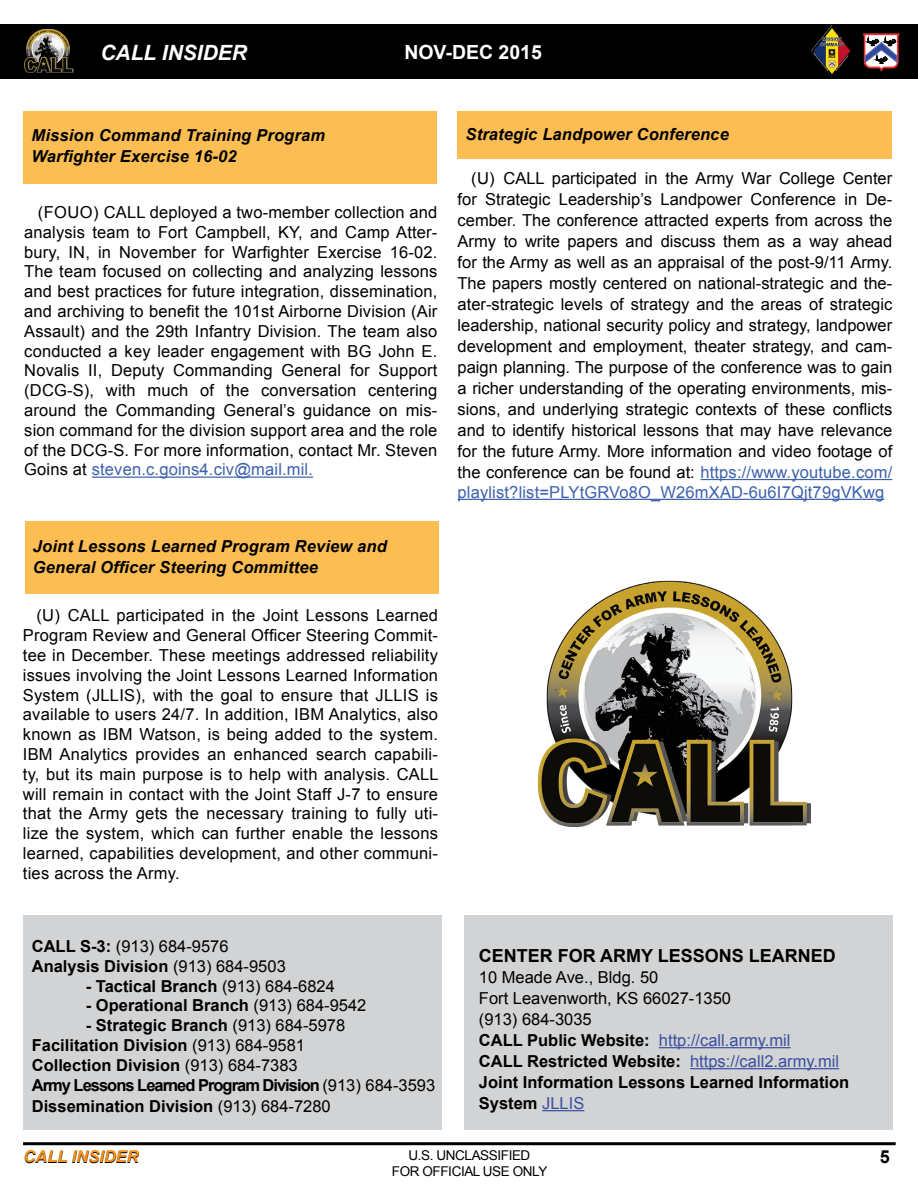
<style>
.page{position:relative;width:918px;height:1188px;background:#fff}
.page>*{position:absolute;margin:0;border:0;box-sizing:border-box;transform-origin:0 0}
.t1{font:italic 700 21px "Arial";color:#fff}
.t2{font:700 19.5px "Arial";color:#fff}
.t3{font:700 18px "Arial";color:#000}
.t4{font:16.5px/19.8px "Arial";letter-spacing:.01em;color:#000;text-align:justify}
.t5{font:700 16.5px/21px "Arial";color:#000}
.t6{font:italic 700 16.5px/21px "Arial";letter-spacing:.01em;color:#000}
.t7{font:13.5px/16.2px "Arial";letter-spacing:-.03em;color:#000;text-align:center}
.s1{color:#3c61ad}
.s2{font-weight:700}
.s3{font-weight:400}
.s4{font-weight:400;color:#3c50a2}
</style>
<div class="page">
<div style="left:0;top:24px;width:918px;height:55px;background:#000"></div>
<img style="left:812px;top:26px;width:39px;height:51px">
<svg style="left:863px;top:33px;width:37px;height:39px"></svg>
<hr style="left:23px;top:1142px;width:873px;height:3px;background:#000">
<img style="left:24px;top:29px;width:50px;height:44px">
<div style="left:464px;top:915px;width:428px;height:214px;background:#d1d3d4"></div>
<div style="left:24px;top:915px;width:418px;height:214px;background:#d1d3d4"></div>
<hr style="left:659px;top:1047px;width:132px;height:1px;background:#3c50a2">
<hr style="left:690px;top:1068px;width:149px;height:1px;background:#3c50a2">
<hr style="left:542px;top:1110px;width:42px;height:1px;background:#3c50a2">
<hr style="left:92px;top:477px;width:221px;height:1px;background:#3c61ad">
<div style="left:24px;top:111px;width:413px;height:73px;background:#fcbd53"></div>
<div style="left:25px;top:522px;width:414px;height:72px;background:#fcbd53"></div>
<hr style="left:701px;top:479px;width:191px;height:1px;background:#3c61ad">
<hr style="left:458px;top:499px;width:426px;height:1px;background:#3c61ad">
<div style="left:458px;top:111px;width:434px;height:47px;background:#fcbd53"></div>
<img style="left:538px;top:580px;width:273px;height:247px">
<p class="t1" style="left:100px;top:39px;width:148px">CALL INSIDER</p>
<p class="t2" style="left:404px;top:39px;width:139px">NOV-DEC 2015</p>
<p class="t6" style="left:31px;top:125px;width:295px">Mission Command Training Program<br>Warfighter Exercise 16-02</p>
<p class="t4" style="left:24px;top:202px;width:415px;text-indent:13px">(FOUO) CALL deployed a two-member collection and analysis team to Fort Campbell, KY, and Camp Atter&shy;bury, IN, in November for Warfighter Exercise 16-02.<br>The team focused on collecting and analyzing lessons and best practices for future integration, dissemination, and archiving to benefit the 101st Airborne Division (Air Assault) and the 29th Infantry Division. The team also conducted a key leader engagement with BG John E.<br>Novalis II, Deputy Commanding General for Support (DCG-S), with much of the conversation centering around the Commanding General’s guidance on mis&shy;sion command for the division support area and the role of the DCG-S. For more information, contact Mr. Steven Goins at <span class="s1">steven.c.goins4.civ@mail.mil.</span></p>
<p class="t6" style="left:33px;top:536px;width:355px">Joint Lessons Learned Program Review and<br>General Officer Steering Committee</p>
<p class="t4" style="left:23px;top:606px;width:417px;text-indent:13px">(U) CALL participated in the Joint Lessons Learned Program Review and General Officer Steering Commit&shy;tee in December. These meetings addressed reliability issues involving the Joint Lessons Learned Information System (JLLIS), with the goal to ensure that JLLIS is available to users 24/7. In addition, IBM Analytics, also known as IBM Watson, is being added to the system.<br>IBM Analytics provides an enhanced search capabili&shy;ty, but its main purpose is to help with analysis. CALL will remain in contact with the Joint Staff J-7 to ensure that the Army gets the necessary training to fully uti&shy;lize the system, which can further enable the lessons learned, capabilities development, and other communi&shy;ties across the Army.</p>
<p class="t6" style="left:466px;top:124px;width:265px">Strategic Landpower Conference</p>
<p class="t4" style="left:458px;top:168px;width:436px;line-height:20.9px;text-indent:14px">(U) CALL participated in the Army War College Center for Strategic Leadership’s Landpower Conference in De&shy;cember. The conference attracted experts from across the Army to write papers and discuss them as a way ahead for the Army as well as an appraisal of the post-9/11 Army.<br>The papers mostly centered on national-strategic and the&shy;ater-strategic levels of strategy and the areas of strategic leadership, national security policy and strategy, landpower development and employment, theater strategy, and cam&shy;paign planning. The purpose of the conference was to gain a richer understanding of the operating environments, mis&shy;sions, and underlying strategic contexts of these conflicts and to identify historical lessons that may have relevance for the future Army. More information and video footage of the conference can be found at: <span class="s1">https://www.youtube.com/ playlist?list=PLYtGRVo8O_W26mXAD-6u6I7Qjt79gVKwg</span></p>
<p class="t4" style="left:32px;top:937px;width:256px"><span class="s2">CALL S-3:</span> (913) 684-9576<br><span class="s2">Analysis Division</span> (913) 684-9503</p>
<p class="t5" style="left:86px;top:976px;width:251px">- Tactical Branch <span class="s3">(913) 684-6824</span></p>
<p class="t5" style="left:86px;top:996px;width:282px">- Operational Branch <span class="s3">(913) 684-9542</span></p>
<p class="t5" style="left:32px;top:1016px;width:405px;line-height:19.8px;text-indent:54px">- Strategic Branch <span class="s3">(913) 684-5978<br></span>Facilitation Division <span class="s3">(913) 684-9581<br></span>Collection Division <span class="s3">(913) 684-7383<br></span>Army Lessons Learned Program Division <span class="s3">(913) 684-3593</span></p>
<p class="t5" style="left:32px;top:1096px;width:300px">Dissemination Division <span class="s3">(913) 684-7280</span></p>
<p class="t3" style="left:479px;top:944px;width:359px">CENTER FOR ARMY LESSONS LEARNED</p>
<p class="t5" style="left:479px;top:967px;width:372px"><span class="s3">10 Meade Ave., Bldg. 50<br>Fort Leavenworth, KS 66027-1350<br>(913) 684-3035<br></span>CALL Public Website: <span class="s4">http://call.army.mil<br></span>CALL Restricted Website: <span class="s4">https://call2.army.mil<br></span>Joint Information Lessons Learned Information<br>System <span class="s4">JLLIS</span></p>
<p class="t6" style="left:24px;top:1147px;width:117px">CALL INSIDER</p>
<p class="t7" style="left:392px;top:1147px;width:157px">U.S. UNCLASSIFIED<br>FOR OFFICIAL USE ONLY</p>
<p class="t3" style="left:880px;top:1145px;width:12px">5</p>
</div>
